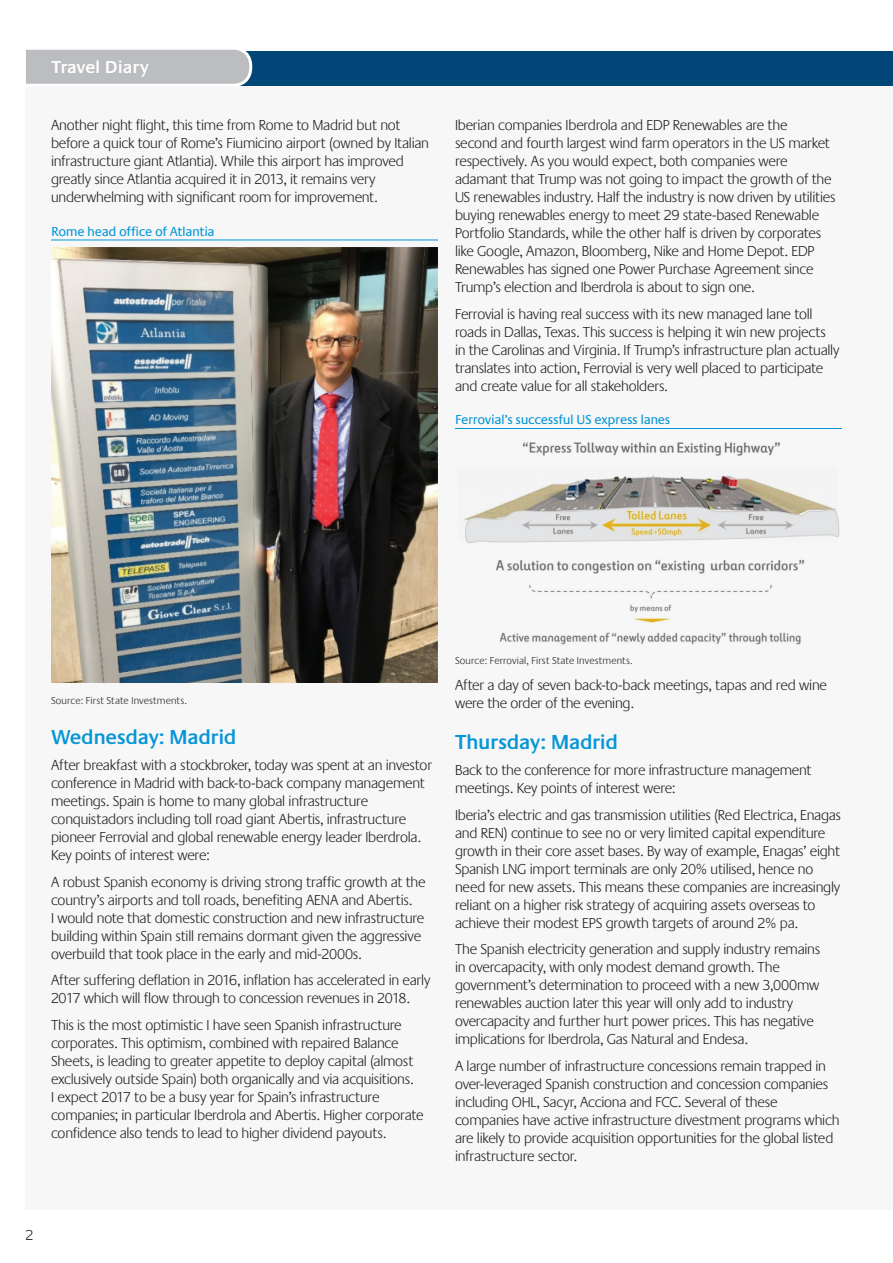
<style>
.page{position:relative;width:893px;height:1263px;background:#fff}
.page>*{position:absolute;margin:0;border:0;box-sizing:border-box;transform-origin:0 0}
.t1{font:600 21px "Praxis EF";letter-spacing:-.02em;color:#0696d7}
.t2{font:600 18px "Praxis EF";color:#fff}
.t3{font:300 15px/18px "Praxis EF";letter-spacing:-.015em;color:#231f20}
.t4{font:13.5px "Praxis EF";letter-spacing:-.025em;color:#0696d7}
.t5{font:300 10.5px "Praxis EF";letter-spacing:.015em;color:#231f20}
</style>
<div class="page">
<div style="left:26px;top:85px;width:867px;height:1125px;background:#f7f7f8"></div>
<div style="left:26px;top:51px;width:867px;height:34px;background:#004778"></div>
<svg style="left:26px;top:49px;width:228px;height:37px;background:#bfc1c4"></svg>
<hr style="left:51px;top:240px;width:387px;height:1px;background:#0696d7">
<img style="left:51px;top:248px;width:387px;height:435px">
<hr style="left:455px;top:428px;width:387px;height:1px;background:#0696d7">
<img style="left:458px;top:442px;width:382px;height:203px">
<p class="t2" style="left:51px;top:58px;width:99px">Travel Diary</p>
<p class="t3" style="left:51px;top:117px;width:379px">Another night flight, this time from Rome to Madrid but not before a quick tour of Rome’s Fiumicino airport (owned by Italian infrastructure giant Atlantia). While this airport has improved greatly since Atlantia acquired it in 2013, it remains very underwhelming with significant room for improvement.</p>
<p class="t4" style="left:51px;top:224px;width:165px">Rome head office of Atlantia</p>
<p class="t3" style="left:455px;top:117px;width:382px">Iberian companies Iberdrola and EDP Renewables are the<br>second and fourth largest wind farm operators in the US market respectively. As you would expect, both companies were adamant that Trump was not going to impact the growth of the US renewables industry. Half the industry is now driven by utilities buying renewables energy to meet 29 state-based Renewable Portfolio Standards, while the other half is driven by corporates like Google, Amazon, Bloomberg, Nike and Home Depot. EDP Renewables has signed one Power Purchase Agreement since Trump’s election and Iberdrola is about to sign one.</p>
<p class="t3" style="left:455px;top:305px;width:386px">Ferrovial is having real success with its new managed lane toll roads in Dallas, Texas. This success is helping it win new projects in the Carolinas and Virginia. If Trump’s infrastructure plan actually translates into action, Ferrovial is very well placed to participate and create value for all stakeholders.</p>
<p class="t4" style="left:455px;top:412px;width:217px">Ferrovial’s successful US express lanes</p>
<p class="t5" style="left:51px;top:695px;width:137px">Source: First State Investments.</p>
<h1 class="t1" style="left:51px;top:725px;width:187px">Wednesday: Madrid</h1>
<p class="t3" style="left:51px;top:757px;width:383px">After breakfast with a stockbroker, today was spent at an investor conference in Madrid with back-to-back company management meetings. Spain is home to many global infrastructure conquistadors including toll road giant Abertis, infrastructure pioneer Ferrovial and global renewable energy leader Iberdrola.<br>Key points of interest were:</p>
<p class="t3" style="left:51px;top:873px;width:376px">A robust Spanish economy is driving strong traffic growth at the country’s airports and toll roads, benefiting AENA and Abertis.<br>I would note that domestic construction and new infrastructure building within Spain still remains dormant given the aggressive overbuild that took place in the early and mid-2000s.</p>
<p class="t3" style="left:51px;top:972px;width:381px">After suffering deflation in 2016, inflation has accelerated in early<br>2017 which will flow through to concession revenues in 2018.</p>
<p class="t3" style="left:51px;top:1016px;width:374px">This is the most optimistic I have seen Spanish infrastructure corporates. This optimism, combined with repaired Balance Sheets, is leading to greater appetite to deploy capital (almost exclusively outside Spain) both organically and via acquisitions.<br>I expect 2017 to be a busy year for Spain’s infrastructure companies; in particular Iberdrola and Abertis. Higher corporate confidence also tends to lead to higher dividend payouts.</p>
<p class="t5" style="left:455px;top:655px;width:179px">Source: Ferrovial, First State Investments.</p>
<p class="t3" style="left:455px;top:676px;width:374px">After a day of seven back-to-back meetings, tapas and red wine were the order of the evening.</p>
<h1 class="t1" style="left:455px;top:730px;width:165px">Thursday: Madrid</h1>
<p class="t3" style="left:455px;top:762px;width:358px">Back to the conference for more infrastructure management meetings. Key points of interest were:</p>
<p class="t3" style="left:455px;top:806px;width:387px">Iberia’s electric and gas transmission utilities (Red Electrica, Enagas and REN) continue to see no or very limited capital expenditure growth in their core asset bases. By way of example, Enagas’ eight Spanish LNG import terminals are only 20% utilised, hence no need for new assets. This means these companies are increasingly reliant on a higher risk strategy of acquiring assets overseas to achieve their modest EPS growth targets of around 2% pa.</p>
<p class="t3" style="left:455px;top:941px;width:367px">The Spanish electricity generation and supply industry remains in overcapacity, with only modest demand growth. The government’s determination to proceed with a new 3,000mw renewables auction later this year will only add to industry overcapacity and further hurt power prices. This has negative implications for Iberdrola, Gas Natural and Endesa.</p>
<p class="t3" style="left:455px;top:1057px;width:386px">A large number of infrastructure concessions remain trapped in over-leveraged Spanish construction and concession companies including OHL, Sacyr, Acciona and FCC. Several of these companies have active infrastructure divestment programs which are likely to provide acquisition opportunities for the global listed infrastructure sector.</p>
<p class="t3" style="left:26px;top:1226px;width:10px">2</p>
</div>
